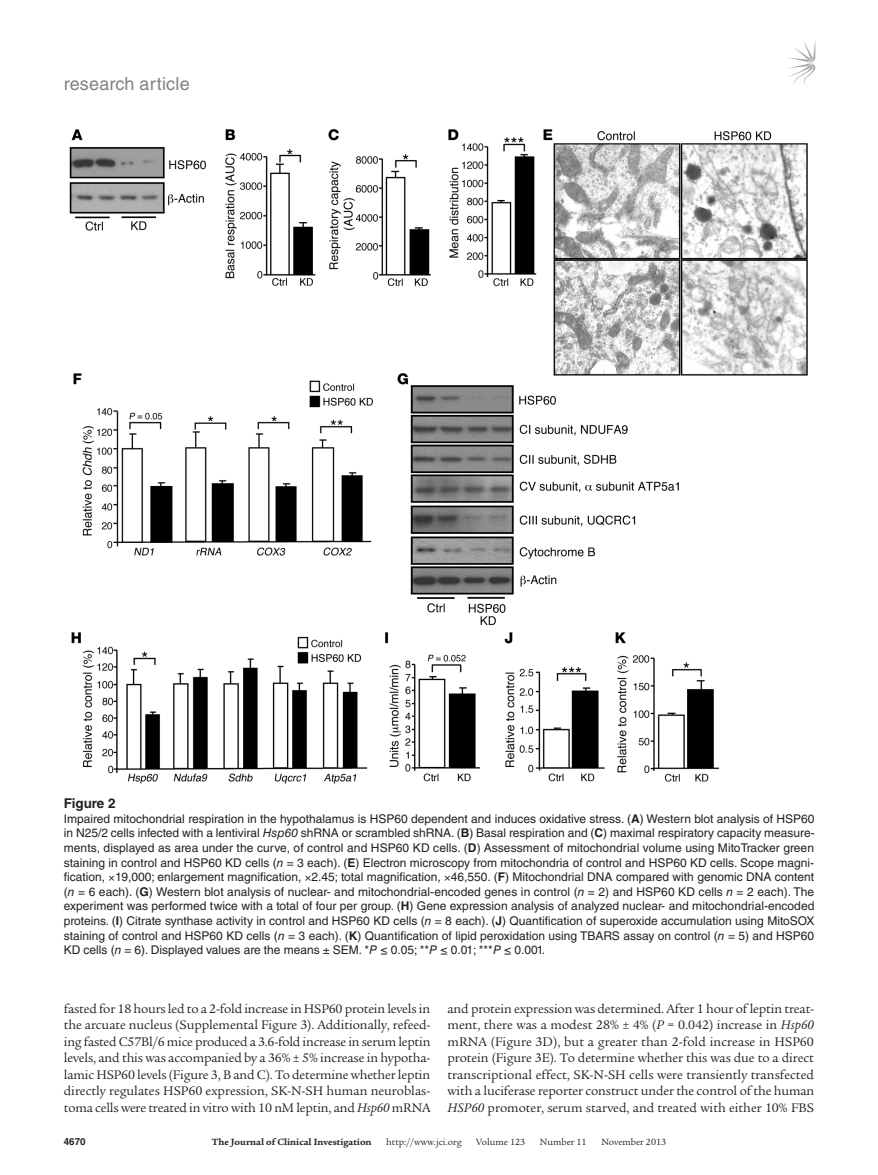
<style>
.page{position:relative;width:878px;height:1175px;background:#fff}
.page>*{position:absolute;margin:0;border:0;box-sizing:border-box;transform-origin:0 0}
.t1{font:18px "Helvetica LT Std";letter-spacing:.01em;color:#808285}
.t2{font:13.5px/16.5px "Legacy Serif Std";letter-spacing:-.01em;color:#231f20;text-align:justify}
.t3{font:700 13.5px "Helvetica LT Std";color:#231f20}
.t4{font:12px/14.7px "Helvetica LT Std";color:#231f20;text-align:justify}
.t5{font:9.75px "Legacy Serif Std";color:#231f20}
.t6{font:700 9.75px "Legacy Serif Std";color:#231f20}
.t7{font:700 9.75px "Helvetica LT Std";color:#231f20}
.s1{font-weight:700}
.s2{font-style:italic}
</style>
<div class="page">
<svg style="left:789px;top:42px;width:26px;height:43px"></svg>
<img style="left:69px;top:129px;width:739px;height:655px">
<h1 class="t1" style="left:64px;top:73px;width:127px">research article</h1>
<p class="t3" style="left:64px;top:795px;width:53px">Figure 2</p>
<p class="t4" style="left:64px;top:811px;width:752px">Impaired mitochondrial respiration in the hypothalamus is HSP60 dependent and induces oxidative stress. (<span class="s1">A</span>) Western blot analysis of HSP60 in N25/2 cells infected with a lentiviral <span class="s2">Hsp60</span> shRNA or scrambled shRNA. (<span class="s1">B</span>) Basal respiration and (<span class="s1">C</span>) maximal respiratory capacity measure&shy;ments, displayed as area under the curve, of control and HSP60 KD cells. (<span class="s1">D</span>) Assessment of mitochondrial volume using MitoTracker green staining in control and HSP60 KD cells (<span class="s2">n</span> = 3 each). (<span class="s1">E</span>) Electron microscopy from mitochondria of control and HSP60 KD cells. Scope magni&shy;fication, 19,000; enlargement magnification, 2.45; total magnification, 46,550. (<span class="s1">F</span>) Mitochondrial DNA compared with genomic DNA content (<span class="s2">n</span> = 6 each). (<span class="s1">G</span>) Western blot analysis of nuclear- and mitochondrial-encoded genes in control (<span class="s2">n</span> = 2) and HSP60 KD cells <span class="s2">n</span> = 2 each). The experiment was performed twice with a total of four per group. (<span class="s1">H</span>) Gene expression analysis of analyzed nuclear- and mitochondrial-encoded proteins. (<span class="s1">I</span>) Citrate synthase activity in control and HSP60 KD cells (<span class="s2">n</span> = 8 each). (<span class="s1">J</span>) Quantification of superoxide accumulation using MitoSOX staining of control and HSP60 KD cells (<span class="s2">n</span> = 3 each). (<span class="s1">K</span>) Quantification of lipid peroxidation using TBARS assay on control (<span class="s2">n</span> = 5) and HSP60<br>KD cells (<span class="s2">n</span> = 6). Displayed values are the means ± SEM. *<span class="s2">P</span> ≤ 0.05; **<span class="s2">P</span> ≤ 0.01; ***<span class="s2">P</span> ≤ 0.001.</p>
<p class="t2" style="left:64px;top:1000px;width:368px">fasted for 18 hours led to a 2-fold increase in HSP60 protein levels in the arcuate nucleus (Supplemental Figure 3). Additionally, refeed&shy;ing fasted C57Bl/6 mice produced a 3.6-fold increase in serum leptin levels, and this was accompanied by a 36% ± 5% increase in hypotha&shy;lamic HSP60 levels (Figure 3, B and C). To determine whether leptin directly regulates HSP60 expression, SK-N-SH human neuroblas&shy;toma cells were treated in vitro with 10 nM leptin, and <span class="s2">Hsp60</span> mRNA</p>
<p class="t2" style="left:447px;top:1000px;width:368px">and protein expression was determined. After 1 hour of leptin treat&shy;ment, there was a modest 28% ± 4% (<span class="s2">P</span> = 0.042) increase in <span class="s2">Hsp60 </span>mRNA (Figure 3D), but a greater than 2-fold increase in HSP60 protein (Figure 3E). To determine whether this was due to a direct transcriptional effect, SK-N-SH cells were transiently transfected with a luciferase reporter construct under the control of the human <span class="s2">HSP60</span> promoter, serum starved, and treated with either 10% FBS</p>
<p class="t7" style="left:64px;top:1135px;width:23px">4670</p>
<p class="t6" style="left:212px;top:1135px;width:161px">The Journal of Clinical Investigation</p>
<p class="t5" style="left:386px;top:1136px;width:77px">http://www.jci.org</p>
<p class="t5" style="left:476px;top:1136px;width:50px">Volume 123</p>
<p class="t5" style="left:540px;top:1136px;width:48px">Number 11</p>
<p class="t5" style="left:601px;top:1136px;width:66px">November 2013</p>
</div>
